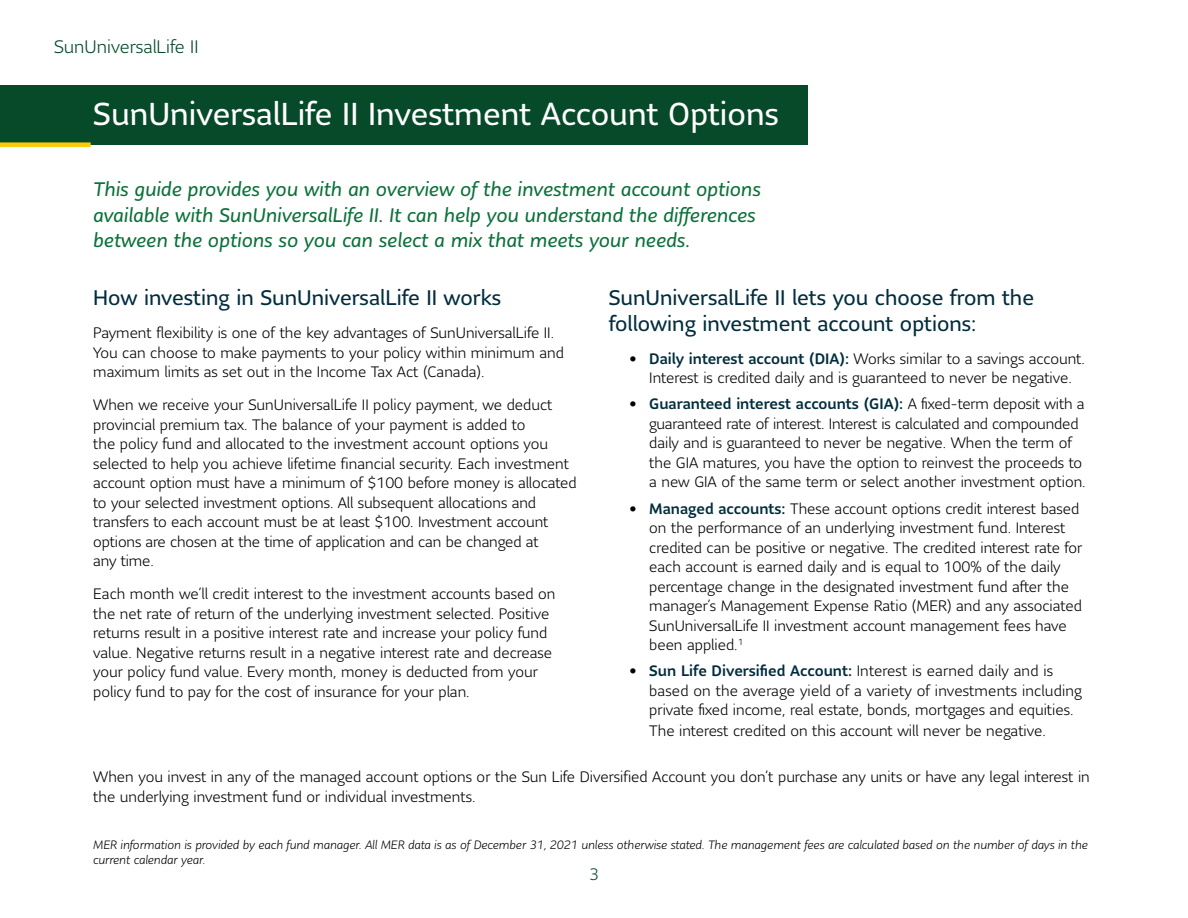
<style>
.page{position:relative;width:1188px;height:918px;background:#fff}
.page>*{position:absolute;margin:0;border:0;box-sizing:border-box;transform-origin:0 0}
.t1{font:31.5px "Sun Life Sans";color:#fff}
.t2{font:21px/25.5px "Sun Life Sans";color:#002d3d}
.t3{font:italic 19.5px/25.5px "Sun Life Sans";color:#0b713a}
.t4{font:300 18px "Sun Life Sans";color:#074a29}
.t5{font:300 16.5px "Sun Life Sans";color:#074a29}
.t6{font:300 15px/19.5px "Sun Life Sans";color:#000}
.t7{font:italic 300 12px/15px "Sun Life Sans";color:#000}
.s1{font-weight:500;color:#002d3d}
</style>
<div class="page">
<div style="left:0;top:85px;width:807px;height:60px;background:#074a29"></div>
<div style="left:0;top:142px;width:91px;height:5px;background:#ffcb05"></div>
<p class="t4" style="left:54px;top:34px;width:146px">SunUniversalLife II</p>
<h1 class="t1" style="left:93px;top:93px;width:687px">SunUniversalLife II Investment Account Options</h1>
<h3 class="t3" style="left:93px;top:176px;width:669px">This guide provides you with an overview of the investment account options available with SunUniversalLife II. It can help you understand the differences between the options so you can select a mix that meets your needs.</h3>
<h2 class="t2" style="left:93px;top:284px;width:409px">How investing in SunUniversalLife II works</h2>
<p class="t6" style="left:93px;top:323px;width:472px">Payment flexibility is one of the key advantages of SunUniversalLife II.<br>You can choose to make payments to your policy within minimum and maximum limits as set out in the Income Tax Act (Canada).</p>
<p class="t6" style="left:93px;top:395px;width:485px">When we receive your SunUniversalLife II policy payment, we deduct provincial premium tax. The balance of your payment is added to<br>the policy fund and allocated to the investment account options you selected to help you achieve lifetime financial security. Each investment account option must have a minimum of $100 before money is allocated to your selected investment options. All subsequent allocations and transfers to each account must be at least $100. Investment account options are chosen at the time of application and can be changed at<br>any time.</p>
<p class="t6" style="left:93px;top:584px;width:464px">Each month we’ll credit interest to the investment accounts based on the net rate of return of the underlying investment selected. Positive returns result in a positive interest rate and increase your policy fund value. Negative returns result in a negative interest rate and decrease your policy fund value. Every month, money is deducted from your policy fund to pay for the cost of insurance for your plan.</p>
<h2 class="t2" style="left:609px;top:284px;width:427px">SunUniversalLife II lets you choose from the following investment account options:</h2>
<p class="t6" style="left:629px;top:348px;width:457px;text-align:center">• <span class="s1">Daily interest account (DIA):</span> Works similar to a savings account.<br>Interest is credited daily and is guaranteed to never be negative.</p>
<p class="t6" style="left:649px;top:394px;width:438px;text-indent:-20px">• <span class="s1">Guaranteed interest accounts (GIA):</span> A fixed-term deposit with a guaranteed rate of interest. Interest is calculated and compounded daily and is guaranteed to never be negative. When the term of the GIA matures, you have the option to reinvest the proceeds to a new GIA of the same term or select another investment option.</p>
<p class="t6" style="left:649px;top:498px;width:435px;text-indent:-20px">• <span class="s1">Managed accounts:</span> These account options credit interest based on the performance of an underlying investment fund. Interest credited can be positive or negative. The credited interest rate for each account is earned daily and is equal to 100% of the daily percentage change in the designated investment fund after the manager’s Management Expense Ratio (MER) and any associated SunUniversalLife II investment account management fees have been applied.<sup>1</sup></p>
<p class="t6" style="left:649px;top:661px;width:434px;text-indent:-20px">• <span class="s1">Sun Life Diversified Account:</span> Interest is earned daily and is based on the average yield of a variety of investments including private fixed income, real estate, bonds, mortgages and equities.</p>
<p class="t6" style="left:649px;top:721px;width:398px">The interest credited on this account will never be negative.</p>
<p class="t6" style="left:93px;top:767px;width:998px">When you invest in any of the managed account options or the Sun Life Diversified Account you don’t purchase any units or have any legal interest in the underlying investment fund or individual investments.</p>
<p class="t7" style="left:93px;top:837px;width:996px">MER information is provided by each fund manager. All MER data is as of December 31, 2021 unless otherwise stated. The management fees are calculated based on the number of days in the current calendar year.</p>
<p class="t5" style="left:589px;top:863px;width:11px">3</p>
</div>
